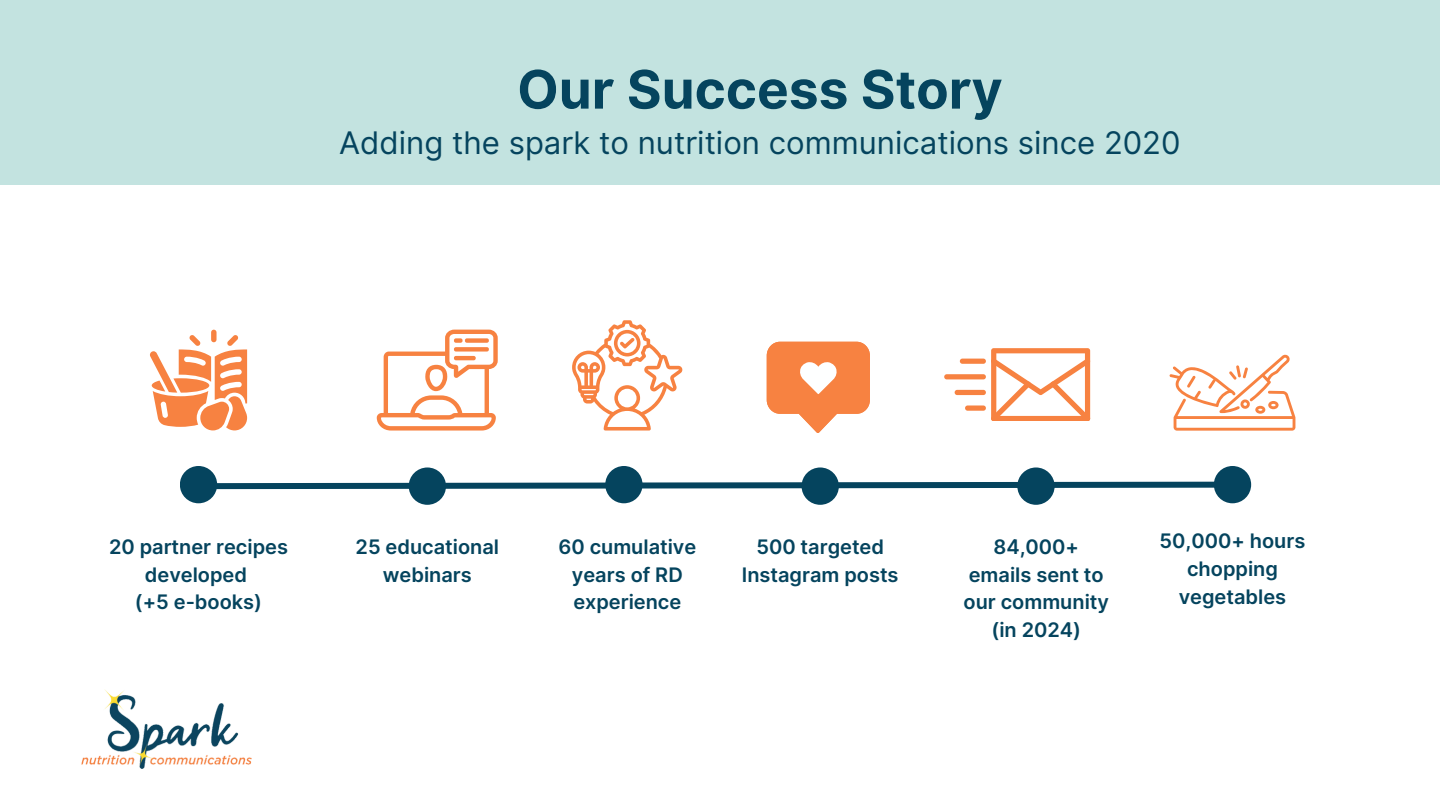
<style>
.page{position:relative;width:1440px;height:810px;background:#fff}
.page>*{position:absolute;margin:0;border:0;box-sizing:border-box;transform-origin:0 0}
.t1{font:700 53.1px "Inter";color:#05445e}
.t2{font:31.1px "Inter";color:#05445e}
.t3{font:600 20px/27.8px "Inter";color:#05445e;text-align:center}
</style>
<div class="page">
<div style="left:0;top:0;width:1440px;height:184px;background:#c3e3e0"></div>
<img style="left:81px;top:690px;width:171px;height:79px">
<svg style="left:216px;top:479px;width:999px;height:13px"></svg>
<div style="left:180px;top:466px;width:37px;height:37px;background:#05445e;border-radius:50%"></div>
<div style="left:409px;top:467px;width:37px;height:38px;background:#05445e;border-radius:50%"></div>
<div style="left:605px;top:466px;width:38px;height:37px;background:#05445e;border-radius:50%"></div>
<div style="left:802px;top:467px;width:37px;height:38px;background:#05445e;border-radius:50%"></div>
<div style="left:1017px;top:467px;width:38px;height:38px;background:#05445e;border-radius:50%"></div>
<div style="left:1214px;top:466px;width:37px;height:37px;background:#05445e;border-radius:50%"></div>
<div style="left:211px;top:330px;width:6px;height:12px;background:#f78241;border-radius:3px"></div>
<svg style="left:150px;top:335px;width:97px;height:95px"></svg>
<svg style="left:377px;top:330px;width:120px;height:101px"></svg>
<svg style="left:572px;top:320px;width:110px;height:110px"></svg>
<svg style="left:767px;top:342px;width:103px;height:91px"></svg>
<svg style="left:944px;top:348px;width:146px;height:73px"></svg>
<svg style="left:1169px;top:354px;width:126px;height:77px"></svg>
<h1 class="t1" style="left:517px;top:58px;width:487px">Our Success Story</h1>
<h2 class="t2" style="left:339px;top:124px;width:843px">Adding the spark to nutrition communications since 2020</h2>
<p class="t3" style="left:109px;top:533px;width:180px">20 partner recipes developed</p>
<p class="t3" style="left:135px;top:588px;width:129px">(+5 e-books)</p>
<p class="t3" style="left:356px;top:533px;width:145px">25 educational webinars</p>
<p class="t3" style="left:558px;top:533px;width:139px">60 cumulative years of RD experience</p>
<p class="t3" style="left:742px;top:533px;width:158px">500 targeted<br>Instagram posts</p>
<p class="t3" style="left:964px;top:533px;width:147px">84,000+ emails sent to our community (in 2024)</p>
<p class="t3" style="left:1160px;top:527px;width:147px">50,000+ hours chopping vegetables</p>
</div>
